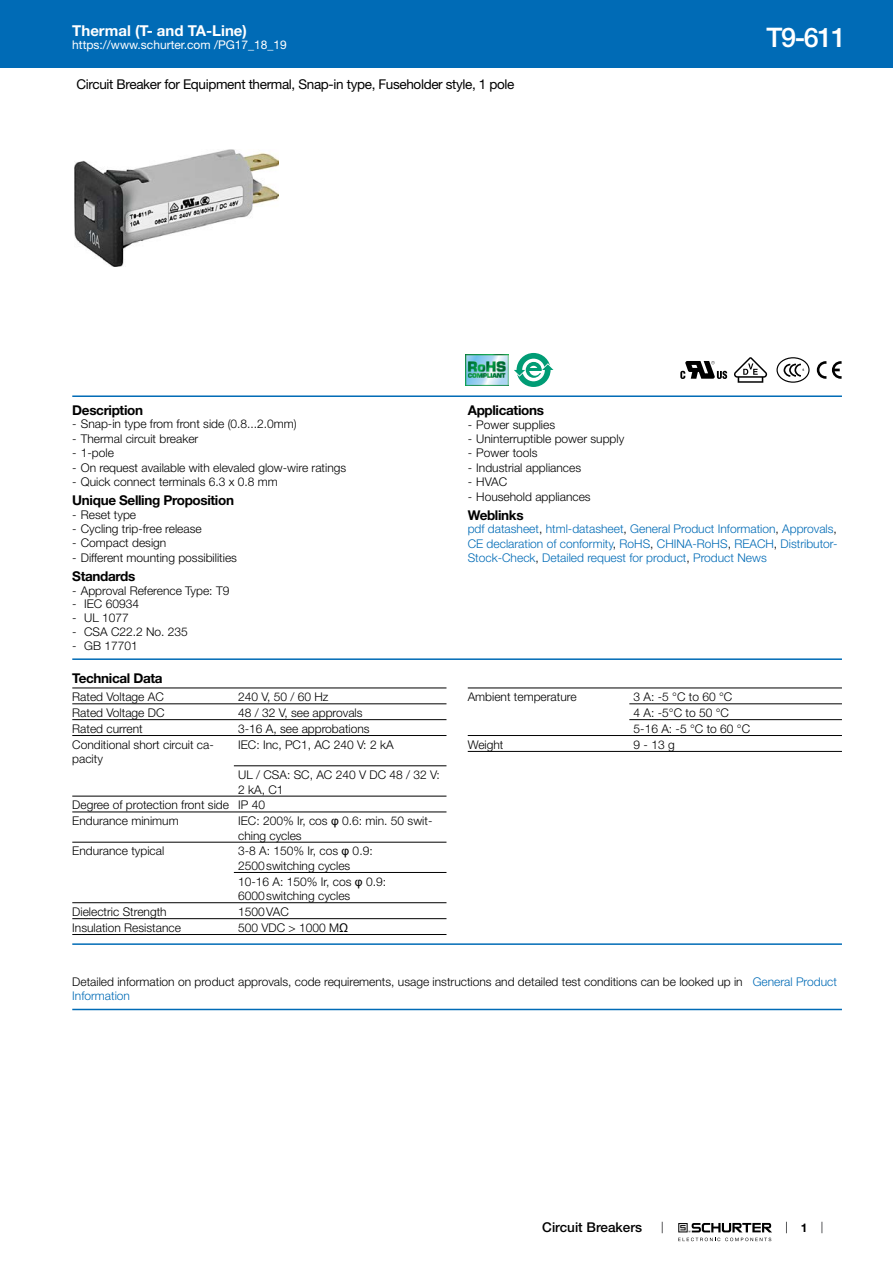
<style>
.page{position:relative;width:893px;height:1263px;background:#fff}
.page>*{position:absolute;margin:0;border:0;box-sizing:border-box;transform-origin:0 0}
.t1{font:500 27px "Helvetica Neue LT";color:#fff}
.t2{font:700 15px "Helvetica Neue LT";color:#fff}
.t3{font:700 13.5px "Helvetica Neue LT";letter-spacing:-.025em;color:#000}
.t4{font:13.5px "Helvetica Neue LT";letter-spacing:-.025em;color:#000}
.t5{font:500 13.5px "Helvetica Neue LT";color:#000}
.t6{font:300 12px/14.4px "Helvetica Neue LT";color:#000}
.t7{font:300 12px/14.4px "Helvetica Neue LT";color:#006bb6;text-align:justify}
.t8{font:12px "Helvetica Neue LT";color:#fff}
.t9{font:700 12px "Helvetica Neue LT";color:#000}
.s1{font-family:"Arial Unicode MS";font-weight:400}
.s2{color:#000}
.s3{color:#006bb6}
</style>
<div class="page">
<svg style="left:678px;top:1223px;width:94px;height:18px"></svg>
<div style="left:0;top:0;width:893px;height:68px;background:#006bb6"></div>
<img style="left:75px;top:150px;width:203px;height:117px">
<img style="left:466px;top:354px;width:42px;height:32px">
<svg style="left:517px;top:353px;width:34px;height:34px"></svg>
<svg style="left:522px;top:359px;width:23px;height:22px"></svg>
<svg style="left:514px;top:362px;width:40px;height:15px"></svg>
<svg style="left:680px;top:361px;width:47px;height:18px"></svg>
<svg style="left:734px;top:357px;width:33px;height:26px"></svg>
<div style="left:776px;top:357px;width:34px;height:26px;border:1px solid #000;border-radius:50%"></div>
<svg style="left:783px;top:363px;width:21px;height:14px"></svg>
<svg style="left:817px;top:361px;width:9px;height:18px"></svg>
<svg style="left:832px;top:361px;width:10px;height:18px"></svg>
<hr style="left:72px;top:395px;width:770px;height:2px;background:#006bb6">
<hr style="left:72px;top:658px;width:770px;height:2px;background:#006bb6">
<hr style="left:72px;top:687px;width:374px;height:1px;background:#000">
<hr style="left:72px;top:703px;width:374px;height:1px;background:#000">
<hr style="left:72px;top:719px;width:374px;height:1px;background:#000">
<hr style="left:72px;top:735px;width:374px;height:1px;background:#000">
<hr style="left:234px;top:765px;width:212px;height:1px;background:#000">
<hr style="left:72px;top:796px;width:374px;height:1px;background:#000">
<hr style="left:72px;top:811px;width:374px;height:1px;background:#000">
<hr style="left:72px;top:842px;width:374px;height:1px;background:#000">
<hr style="left:234px;top:872px;width:212px;height:1px;background:#000">
<hr style="left:72px;top:902px;width:374px;height:1px;background:#000">
<hr style="left:72px;top:918px;width:374px;height:1px;background:#000">
<hr style="left:72px;top:934px;width:374px;height:1px;background:#000">
<hr style="left:468px;top:687px;width:374px;height:1px;background:#000">
<hr style="left:629px;top:703px;width:213px;height:1px;background:#000">
<hr style="left:629px;top:719px;width:213px;height:1px;background:#000">
<hr style="left:468px;top:735px;width:374px;height:1px;background:#000">
<hr style="left:468px;top:751px;width:374px;height:1px;background:#000">
<hr style="left:72px;top:943px;width:770px;height:2px;background:#006bb6">
<hr style="left:72px;top:1009px;width:770px;height:1px;background:#006bb6">
<p class="t2" style="left:72px;top:21px;width:176px">Thermal (T- and TA-Line)</p>
<p class="t8" style="left:72px;top:38px;width:216px">https://www.schurter.com /PG17_18_19</p>
<p class="t4" style="left:77px;top:76px;width:439px">Circuit Breaker for Equipment thermal, Snap-in type, Fuseholder style, 1 pole</p>
<h1 class="t1" style="left:766px;top:21px;width:81px">T9-611</h1>
<p class="t3" style="left:72px;top:401px;width:72px">Description</p>
<p class="t6" style="left:72px;top:417px;width:226px">- Snap-in type from front side (0.8...2.0mm)</p>
<p class="t6" style="left:72px;top:431px;width:128px">- Thermal circuit breaker</p>
<p class="t6" style="left:72px;top:445px;width:43px">- 1‑pole</p>
<p class="t6" style="left:72px;top:460px;width:275px">- On request available with elevaled glow-wire ratings</p>
<p class="t6" style="left:72px;top:474px;width:207px">- Quick connect terminals 6.3 x 0.8 mm</p>
<p class="t3" style="left:72px;top:492px;width:163px">Unique Selling Proposition</p>
<p class="t6" style="left:72px;top:507px;width:65px">- Reset type</p>
<p class="t6" style="left:72px;top:521px;width:131px">- Cycling trip-free release</p>
<p class="t6" style="left:72px;top:536px;width:96px">- Compact design</p>
<p class="t6" style="left:72px;top:550px;width:166px">- Different mounting possibilities</p>
<p class="t3" style="left:72px;top:568px;width:65px">Standards</p>
<p class="t6" style="left:72px;top:583px;width:159px">- Approval Reference Type: T9</p>
<p class="t6" style="left:72px;top:597px;width:68px">- IEC 60934</p>
<p class="t6" style="left:72px;top:610px;width:58px">- UL 1077</p>
<p class="t6" style="left:72px;top:624px;width:117px">- CSA C22.2 No. 235</p>
<p class="t6" style="left:72px;top:638px;width:67px">- GB 17701</p>
<p class="t3" style="left:72px;top:670px;width:92px">Technical Data</p>
<p class="t6" style="left:72px;top:689px;width:93px">Rated Voltage AC</p>
<p class="t6" style="left:238px;top:689px;width:92px">240 V, 50 / 60 Hz</p>
<p class="t6" style="left:72px;top:705px;width:94px">Rated Voltage DC</p>
<p class="t6" style="left:238px;top:705px;width:126px">48 / 32 V, see approvals</p>
<p class="t6" style="left:72px;top:721px;width:72px">Rated current</p>
<p class="t6" style="left:238px;top:721px;width:133px">3-16 A, see approbations</p>
<p class="t6" style="left:72px;top:737px;width:143px">Conditional short circuit ca&shy;pacity</p>
<p class="t6" style="left:238px;top:737px;width:157px">IEC: Inc, PC1, AC 240 V: 2 kA</p>
<p class="t6" style="left:238px;top:767px;width:203px">UL / CSA: SC, AC 240 V DC 48 / 32 V:<br>2 kA, C1</p>
<p class="t6" style="left:72px;top:797px;width:194px;line-height:15.9px">Degree of protection front side IP 40<br>Endurance minimum</p>
<p class="t6" style="left:238px;top:813px;width:196px">IEC: 200% Ir, cos <span class="s1">φ</span> 0.6: min. 50 swit&shy;ching cycles</p>
<p class="t6" style="left:72px;top:844px;width:94px">Endurance typical</p>
<p class="t6" style="left:238px;top:844px;width:136px">3-8 A: 150% Ir, cos <span class="s1">φ</span> 0.9:<br>2500switching cycles</p>
<p class="t6" style="left:238px;top:874px;width:149px">10-16 A: 150% Ir, cos <span class="s1">φ</span> 0.9:<br>6000switching cycles</p>
<p class="t6" style="left:72px;top:904px;width:96px">Dielectric Strength</p>
<p class="t6" style="left:238px;top:904px;width:52px">1500VAC</p>
<p class="t6" style="left:72px;top:920px;width:110px">Insulation Resistance</p>
<p class="t6" style="left:238px;top:920px;width:112px">500 VDC &gt; 1000 M<span class="s1">Ω</span></p>
<p class="t3" style="left:468px;top:402px;width:78px">Applications</p>
<p class="t6" style="left:468px;top:417px;width:89px">- Power supplies</p>
<p class="t6" style="left:468px;top:431px;width:158px">- Uninterruptible power supply</p>
<p class="t6" style="left:468px;top:446px;width:71px">- Power tools</p>
<p class="t6" style="left:468px;top:460px;width:115px">- Industrial appliances</p>
<p class="t6" style="left:468px;top:474px;width:41px">- HVAC</p>
<p class="t6" style="left:468px;top:489px;width:124px">- Household appliances</p>
<p class="t3" style="left:468px;top:506px;width:57px">Weblinks</p>
<p class="t7" style="left:468px;top:522px;width:371px">pdf datasheet<span class="s2">,</span> html-datasheet<span class="s2">,</span> General Product Information<span class="s2">,</span> Approvals<span class="s2">, </span>CE declaration of conformity<span class="s2">,</span> RoHS<span class="s2">,</span> CHINA-RoHS<span class="s2">,</span> REACH<span class="s2">,</span> Distributor-Stock-Check<span class="s2">,</span> Detailed request for product<span class="s2">,</span> Product News</p>
<p class="t6" style="left:468px;top:689px;width:110px">Ambient temperature</p>
<p class="t6" style="left:634px;top:689px;width:118px;line-height:15.9px">3 A: -5 °C to 60 °C<br>4 A: -5°C to 50 °C<br>5-16 A: -5 °C to 60 °C</p>
<p class="t6" style="left:468px;top:737px;width:37px">Weight</p>
<p class="t6" style="left:634px;top:737px;width:43px">9 - 13 g</p>
<p class="t6" style="left:72px;top:974px;width:766px">Detailed information on product approvals, code requirements, usage instructions and detailed test conditions can be looked up in <span class="s3">General Product<br>Information</span></p>
<p class="t5" style="left:542px;top:1219px;width:101px">Circuit Breakers</p>
<p class="t9" style="left:801px;top:1220px;width:8px">1</p>
</div>
